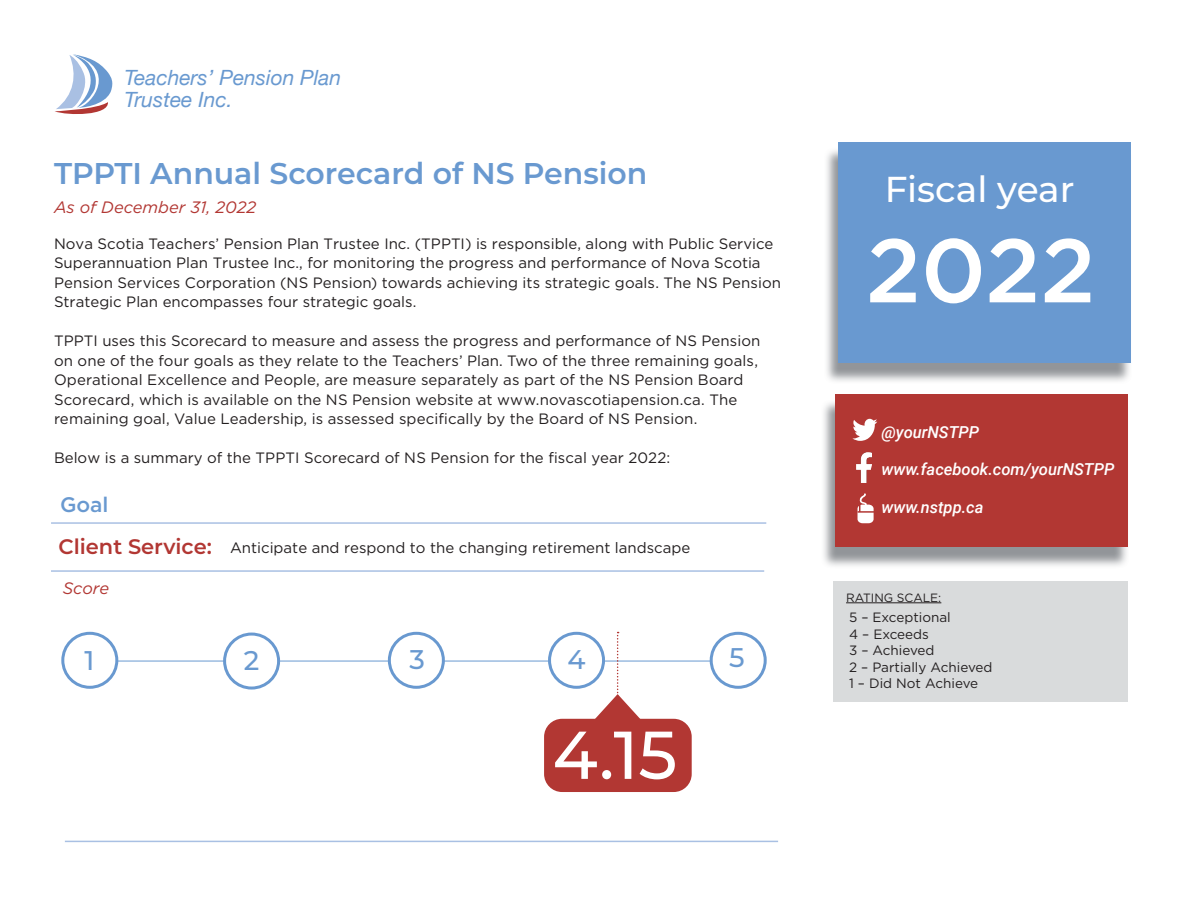
<style>
.page{position:relative;width:1188px;height:918px;background:#fff}
.page>*{position:absolute;margin:0;border:0;box-sizing:border-box;transform-origin:0 0}
.t1{font:500 90px "Gotham";color:#fff}
.t2{font:500 67.5px "Montserrat";color:#fff}
.t3{font:500 36px "Montserrat";color:#fff}
.t4{font:600 30px "Montserrat";color:#6999d0}
.t5{font:500 27px "Montserrat";color:#6999d0}
.t6{font:italic 21px/22.5px "Helvetica Neue";color:#6999d0}
.t7{font:600 21px "Montserrat";color:#b23733}
.t8{font:500 21px "Gotham";color:#6999d0}
.t9{font:italic 500 16.5px "Roboto";color:#fff}
.t10{font:italic 16.5px "Gotham";color:#b23733}
.t11{font:15px/19.5px "Gotham";color:#231f20}
.t12{font:13.5px "Gotham";color:#231f20}
.t13{font:12px "Gotham";color:#231f20}
</style>
<div class="page">
<hr style="left:51px;top:522px;width:715px;height:2px;background:#a9c0e3">
<hr style="left:51px;top:570px;width:713px;height:2px;background:#a9c0e3">
<div style="left:823px;top:147px;width:309px;height:237px;background:#6e7277;opacity:.75"></div>
<div style="left:839px;top:142px;width:292px;height:221px;background:#6999d0"></div>
<div style="left:833px;top:581px;width:295px;height:121px;background:#d9dbdc"></div>
<hr style="left:846px;top:603px;width:95px;height:1px;background:#231f20">
<svg style="left:55px;top:54px;width:57px;height:60px"></svg>
<svg style="left:329px;top:637px;width:183px;height:52px"></svg>
<div style="left:820px;top:399px;width:309px;height:169px;background:#6e7277;opacity:.75"></div>
<div style="left:836px;top:394px;width:292px;height:153px;background:#b23733"></div>
<svg style="left:852px;top:419px;width:25px;height:22px"></svg>
<img style="left:856px;top:452px;width:15px;height:30px">
<svg style="left:858px;top:493px;width:16px;height:30px"></svg>
<div style="left:544px;top:719px;width:148px;height:73px;background:#b23733;border-radius:18px"></div>
<hr style="left:74px;top:661px;width:676px;height:1px;background:#6999d0">
<div style="left:63px;top:633px;width:54px;height:54px;background:#fff;border-radius:50%"></div>
<div style="left:61px;top:632px;width:57px;height:57px;border:3px solid #6999d0;border-radius:50%"></div>
<div style="left:225px;top:634px;width:54px;height:54px;background:#fff;border-radius:50%"></div>
<div style="left:223px;top:633px;width:57px;height:57px;border:3px solid #6999d0;border-radius:50%"></div>
<div style="left:389px;top:633px;width:54px;height:54px;background:#fff;border-radius:50%"></div>
<div style="left:388px;top:632px;width:57px;height:57px;border:3px solid #6999d0;border-radius:50%"></div>
<div style="left:550px;top:633px;width:54px;height:54px;background:#fff;border-radius:50%"></div>
<div style="left:548px;top:632px;width:57px;height:57px;border:3px solid #6999d0;border-radius:50%"></div>
<div style="left:711px;top:633px;width:54px;height:54px;background:#fff;border-radius:50%"></div>
<div style="left:710px;top:632px;width:57px;height:57px;border:3px solid #6999d0;border-radius:50%"></div>
<svg style="left:585px;top:632px;width:66px;height:87px"></svg>
<hr style="left:65px;top:841px;width:713px;height:1px;background:#a9c0e3">
<p class="t6" style="left:124px;top:67px;width:218px">Teachers’ Pension Plan<br>Trustee Inc.</p>
<p class="t4" style="left:54px;top:152px;width:595px">TPPTI Annual Scorecard of NS Pension</p>
<p class="t10" style="left:54px;top:196px;width:204px">As of December 31, 2022</p>
<p class="t11" style="left:54px;top:233px;width:729px">Nova Scotia Teachers’ Pension Plan Trustee Inc. (TPPTI) is responsible, along with Public Service Superannuation Plan Trustee Inc., for monitoring the progress and performance of Nova Scotia Pension Services Corporation (NS Pension) towards achieving its strategic goals. The NS Pension Strategic Plan encompasses four strategic goals.</p>
<p class="t11" style="left:54px;top:331px;width:708px">TPPTI uses this Scorecard to measure and assess the progress and performance of NS Pension</p>
<p class="t11" style="left:54px;top:350px;width:706px">on one of the four goals as they relate to the Teachers’ Plan. Two of the three remaining goals,</p>
<p class="t11" style="left:54px;top:370px;width:691px">Operational Excellence and People, are measure separately as part of the NS Pension Board</p>
<p class="t11" style="left:54px;top:389px;width:685px">Scorecard, which is available on the NS Pension website at www.novascotiapension.ca. The</p>
<p class="t11" style="left:54px;top:409px;width:645px">remaining goal, Value Leadership, is assessed specifically by the Board of NS Pension.</p>
<p class="t11" style="left:54px;top:448px;width:618px">Below is a summary of the TPPTI Scorecard of NS Pension for the fiscal year 2022:</p>
<p class="t8" style="left:60px;top:491px;width:50px">Goal</p>
<p class="t7" style="left:58px;top:532px;width:155px">Client Service:</p>
<p class="t11" style="left:230px;top:538px;width:462px">Anticipate and respond to the changing retirement landscape</p>
<p class="t10" style="left:63px;top:578px;width:48px">Score</p>
<p class="t5" style="left:84px;top:642px;width:11px">1</p>
<p class="t5" style="left:244px;top:642px;width:17px">2</p>
<p class="t5" style="left:409px;top:640px;width:17px">3</p>
<p class="t5" style="left:567px;top:640px;width:20px">4</p>
<p class="t5" style="left:729px;top:639px;width:17px">5</p>
<p class="t2" style="left:553px;top:708px;width:126px">4.15</p>
<p class="t3" style="left:885px;top:164px;width:191px">Fiscal year</p>
<p class="t1" style="left:866px;top:212px;width:231px">2022</p>
<p class="t9" style="left:881px;top:420px;width:99px">@yourNSTPP</p>
<p class="t9" style="left:881px;top:458px;width:234px">www.facebook.com/yourNSTPP</p>
<p class="t9" style="left:881px;top:495px;width:104px">www.nstpp.ca</p>
<p class="t13" style="left:846px;top:590px;width:97px">RATING SCALE:</p>
<p class="t12" style="left:849px;top:609px;width:103px">5 – Exceptional</p>
<p class="t12" style="left:849px;top:626px;width:81px">4 – Exceeds</p>
<p class="t12" style="left:849px;top:642px;width:87px">3 – Achieved</p>
<p class="t12" style="left:849px;top:659px;width:145px">2 – Partially Achieved</p>
<p class="t12" style="left:849px;top:675px;width:131px">1 – Did Not Achieve</p>
</div>
